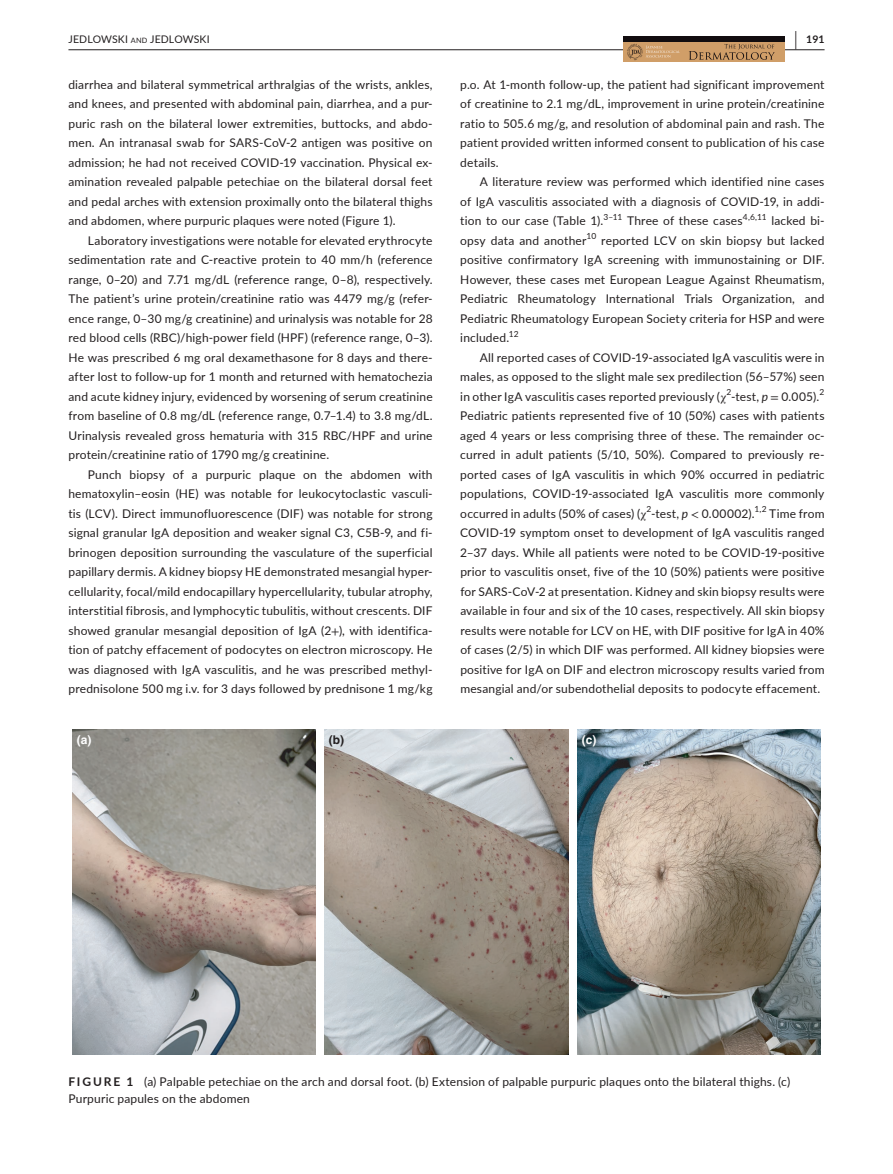
<style>
.page{position:relative;width:893px;height:1174px;background:#fff}
.page>*{position:absolute;margin:0;border:0;box-sizing:border-box;transform-origin:0 0}
.t1{font:12px/19.5px "Lato";letter-spacing:.015em;color:#231f20;text-align:justify}
.t2{font:700 12px "Helvetica";color:#fff}
.t3{font:700 12px "Helvetica";color:#231f20}
.t4{font:10.5px "Lato";letter-spacing:.015em;color:#231f20}
.t5{font:700 10.5px "Lato";color:#231f20}
.t6{font:8.4px "Lato";color:#231f20}
.s1{font-size:7.35px}
.s2{font-size:19.5px}
.s3{font-family:"STIX"}
.s4{font-style:italic}
.s5{font-weight:700}
</style>
<div class="page">
<hr style="left:68px;top:49px;width:756px;height:1px;background:#231f20">
<div style="left:623px;top:36px;width:162px;height:26px;background:#d09e68"></div>
<svg style="left:689px;top:44px;width:86px;height:16px"></svg>
<div style="left:623px;top:36px;width:162px;height:6px;background:#120d0f"></div>
<svg style="left:627px;top:44px;width:53px;height:16px"></svg>
<img style="left:72px;top:729px;width:244px;height:325px">
<img style="left:325px;top:729px;width:243px;height:325px">
<img style="left:577px;top:729px;width:244px;height:325px">
<p class="t4" style="left:68px;top:31px;width:143px">JEDLOWSKI <span class="s1">and</span> JEDLOWSKI</p>
<p class="t5" style="left:795px;top:31px;width:31px"><span class="s2">|</span> 191</p>
<p class="t1" style="left:68px;top:74px;width:366px">diarrhea and bilateral symmetrical arthralgias of the wrists, ankles, and knees, and presented with abdominal pain, diarrhea, and a pur&shy;puric rash on the bilateral lower extremities, buttocks, and abdo&shy;men. An intranasal swab for SARS-CoV-2 antigen was positive on admission; he had not received COVID-19 vaccination. Physical ex&shy;amination revealed palpable petechiae on the bilateral dorsal feet and pedal arches with extension proximally onto the bilateral thighs and abdomen, where purpuric plaques were noted (Figure 1).</p>
<p class="t1" style="left:68px;top:230px;width:366px;text-indent:20px">Laboratory investigations were notable for elevated erythrocyte sedimentation rate and C-reactive protein to 40 mm/h (reference range, 0–20) and 7.71 mg/dL (reference range, 0–8), respectively.<br>The patient’s urine protein/creatinine ratio was 4479 mg/g (refer&shy;ence range, 0–30 mg/g creatinine) and urinalysis was notable for 28 red blood cells (RBC)/high-power field (HPF) (reference range, 0–3).<br>He was prescribed 6 mg oral dexamethasone for 8 days and there&shy;after lost to follow-up for 1 month and returned with hematochezia and acute kidney injury, evidenced by worsening of serum creatinine from baseline of 0.8 mg/dL (reference range, 0.7–1.4) to 3.8 mg/dL.<br>Urinalysis revealed gross hematuria with 315 RBC/HPF and urine protein/creatinine ratio of 1790 mg/g creatinine.</p>
<p class="t1" style="left:68px;top:464px;width:366px;text-indent:20px">Punch biopsy of a purpuric plaque on the abdomen with hematoxylin–eosin (HE) was notable for leukocytoclastic vasculi&shy;tis (LCV). Direct immunofluorescence (DIF) was notable for strong signal granular IgA deposition and weaker signal C3, C5B-9, and fi&shy;brinogen deposition surrounding the vasculature of the superficial papillary dermis. A kidney biopsy HE demonstrated mesangial hyper&shy;cellularity, focal/mild endocapillary hypercellularity, tubular atrophy, interstitial fibrosis, and lymphocytic tubulitis, without crescents. DIF showed granular mesangial deposition of IgA (2<span class="s3">+</span>), with identifica&shy;tion of patchy effacement of podocytes on electron microscopy. He was diagnosed with IgA vasculitis, and he was prescribed methyl&shy;prednisolone 500 mg i.v. for 3 days followed by prednisone 1 mg/kg</p>
<p class="t1" style="left:460px;top:74px;width:366px">p.o. At 1-month follow-up, the patient had significant improvement of creatinine to 2.1 mg/dL, improvement in urine protein/creatinine ratio to 505.6 mg/g, and resolution of abdominal pain and rash. The patient provided written informed consent to publication of his case details.</p>
<p class="t1" style="left:460px;top:171px;width:366px;text-indent:20px">A literature review was performed which identified nine cases of IgA vasculitis associated with a diagnosis of COVID-19, in addi&shy;tion to our case (Table 1).<sup>3–11</sup> Three of these cases<sup>4,6,11</sup> lacked bi&shy;opsy data and another<sup>10</sup> reported LCV on skin biopsy but lacked positive confirmatory IgA screening with immunostaining or DIF.<br>However, these cases met European League Against Rheumatism, Pediatric Rheumatology International Trials Organization, and Pediatric Rheumatology European Society criteria for HSP and were included.<sup>12</sup></p>
<p class="t1" style="left:460px;top:347px;width:366px;text-indent:20px">All reported cases of COVID-19-associated IgA vasculitis were in males, as opposed to the slight male sex predilection (56–57%) seen in other IgA vasculitis cases reported previously (<span class="s3">χ</span><sup>2</sup>-test, <span class="s4">p</span> <span class="s3">=</span> 0.005).<sup>2<br></sup>Pediatric patients represented five of 10 (50%) cases with patients aged 4 years or less comprising three of these. The remainder oc&shy;curred in adult patients (5/10, 50%). Compared to previously re&shy;ported cases of IgA vasculitis in which 90% occurred in pediatric populations, COVID-19-associated IgA vasculitis more commonly occurred in adults (50% of cases) (<span class="s3">χ</span><sup>2</sup>-test, <span class="s4">p</span> <span class="s3">&lt;</span> 0.00002).</p>
<p class="t6" style="left:754px;top:503px;width:14px">1,2</p>
<p class="t1" style="left:460px;top:503px;width:366px;text-indent:309px">Time from COVID-19 symptom onset to development of IgA vasculitis ranged 2–37 days. While all patients were noted to be COVID-19-positive prior to vasculitis onset, five of the 10 (50%) patients were positive for SARS-CoV-2 at presentation. Kidney and skin biopsy results were available in four and six of the 10 cases, respectively. All skin biopsy results were notable for LCV on HE, with DIF positive for IgA in 40% of cases (2/5) in which DIF was performed. All kidney biopsies were positive for IgA on DIF and electron microscopy results varied from mesangial and/or subendothelial deposits to podocyte effacement.</p>
<p class="t2" style="left:77px;top:732px;width:16px">(a)</p>
<p class="t3" style="left:329px;top:732px;width:17px">(b)</p>
<p class="t2" style="left:582px;top:732px;width:16px">(c)</p>
<p class="t1" style="left:68px;top:1073px;width:723px;line-height:16.5px"><span class="s5">FIGURE 1</span> (a) Palpable petechiae on the arch and dorsal foot. (b) Extension of palpable purpuric plaques onto the bilateral thighs. (c)<br>Purpuric papules on the abdomen</p>
</div>
